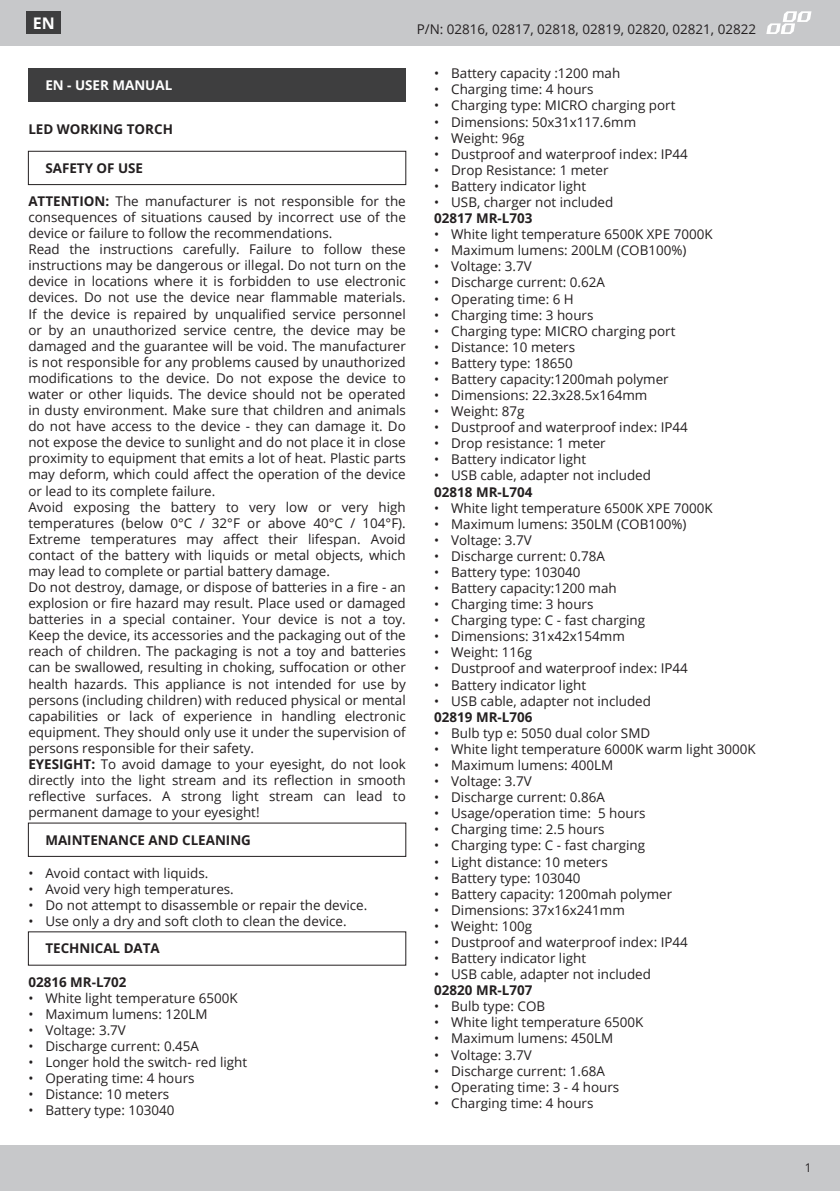
<style>
.page{position:relative;width:840px;height:1191px;background:#fff}
.page>*{position:absolute;margin:0;border:0;box-sizing:border-box;transform-origin:0 0}
.Jezyk_Ikona{font:700 16px "Open Sans";color:#fff}
.Tekst{font:13.4px/16px "Open Sans";color:#231f20;text-align:justify}
.Tekst-2{font:700 13.4px "Open Sans";color:#231f20}
.Nagłówek_ROZDZIAŁU{font:700 13.4px "Open Sans";color:#231f20}
.Nazwa_produktu{font:700 13.4px "Open Sans";color:#231f20}
.Jezyk{font:700 13.4px "Open Sans";color:#fff}
.t1{font:12px "Open Sans";color:#231f20}
.s1{font-weight:700}
</style>
<div class="page">
<div style="left:0;top:0;width:839px;height:45px;background:#c7c8ca"></div>
<div style="left:0;top:1145px;width:839px;height:46px;background:#c7c8ca"></div>
<svg style="left:766px;top:11px;width:45px;height:23px"></svg>
<div style="left:28px;top:68px;width:377px;height:33px;background:#3e3e3f"></div>
<div style="left:28px;top:151px;width:378px;height:34px;border:1px solid #231f20"></div>
<div style="left:28px;top:822px;width:378px;height:35px;border:1px solid #231f20"></div>
<div style="left:27px;top:11px;width:34px;height:23px;background:#3e3e3f"></div>
<p class="Jezyk_Ikona" style="left:33px;top:12px;width:23px">EN</p>
<p class="Tekst" style="left:416px;top:20px;width:341px">P/N: 02816, 02817, 02818, 02819, 02820, 02821, 02822</p>
<p class="Jezyk" style="left:45px;top:75px;width:128px">EN - USER MANUAL</p>
<p class="Nazwa_produktu" style="left:28px;top:120px;width:146px">LED WORKING TORCH</p>
<p class="Nagłówek_ROZDZIAŁU" style="left:45px;top:158px;width:99px">SAFETY OF USE</p>
<p class="Tekst" style="left:28px;top:193px;width:379px"><span class="s1">ATTENTION:</span> The manufacturer is not responsible for the consequences of situations caused by incorrect use of the device or failure to follow the recommendations.</p>
<p class="Tekst" style="left:28px;top:241px;width:379px">Read the instructions carefully. Failure to follow these instructions may be dangerous or illegal. Do not turn on the device in locations where it is forbidden to use electronic devices. Do not use the device near flammable materials.<br>If the device is repaired by unqualified service personnel or by an unauthorized service centre, the device may be damaged and the guarantee will be void. The manufacturer is not responsible for any problems caused by unauthorized modifications to the device. Do not expose the device to water or other liquids. The device should not be operated in dusty environment. Make sure that children and animals do not have access to the device - they can damage it. Do not expose the device to sunlight and do not place it in close proximity to equipment that emits a lot of heat. Plastic parts may deform, which could affect the operation of the device or lead to its complete failure.</p>
<p class="Tekst" style="left:28px;top:498px;width:379px">Avoid exposing the battery to very low or very high temperatures (below 0°C / 32°F or above 40°C / 104°F).<br>Extreme temperatures may affect their lifespan. Avoid contact of the battery with liquids or metal objects, which may lead to complete or partial battery damage.</p>
<p class="Tekst" style="left:28px;top:579px;width:379px">Do not destroy, damage, or dispose of batteries in a fire - an explosion or fire hazard may result. Place used or damaged batteries in a special container. Your device is not a toy.<br>Keep the device, its accessories and the packaging out of the reach of children. The packaging is not a toy and batteries can be swallowed, resulting in choking, suffocation or other health hazards. This appliance is not intended for use by persons (including children) with reduced physical or mental capabilities or lack of experience in handling electronic equipment. They should only use it under the supervision of persons responsible for their safety.</p>
<p class="Tekst" style="left:28px;top:755px;width:379px"><span class="s1">EYESIGHT:</span> To avoid damage to your eyesight, do not look directly into the light stream and its reflection in smooth reflective surfaces. A strong light stream can lead to permanent damage to your eyesight!</p>
<p class="Nagłówek_ROZDZIAŁU" style="left:45px;top:830px;width:207px">MAINTENANCE AND CLEANING</p>
<p class="Tekst" style="left:28px;top:864px;width:181px">• Avoid contact with liquids.</p>
<p class="Tekst" style="left:28px;top:880px;width:207px">• Avoid very high temperatures.</p>
<p class="Tekst" style="left:28px;top:896px;width:340px">• Do not attempt to disassemble or repair the device.</p>
<p class="Tekst" style="left:28px;top:912px;width:319px">• Use only a dry and soft cloth to clean the device.</p>
<p class="Nagłówek_ROZDZIAŁU" style="left:45px;top:939px;width:116px">TECHNICAL DATA</p>
<p class="Tekst-2" style="left:28px;top:972px;width:100px">02816 MR-L702</p>
<p class="Tekst" style="left:28px;top:989px;width:211px">• White light temperature 6500K</p>
<p class="Tekst" style="left:28px;top:1005px;width:180px">• Maximum lumens: 120LM</p>
<p class="Tekst" style="left:28px;top:1021px;width:99px">• Voltage: 3.7V</p>
<p class="Tekst" style="left:28px;top:1037px;width:172px">• Discharge current: 0.45A</p>
<p class="Tekst" style="left:28px;top:1053px;width:220px">• Longer hold the switch- red light</p>
<p class="Tekst" style="left:28px;top:1069px;width:167px">• Operating time: 4 hours</p>
<p class="Tekst" style="left:28px;top:1086px;width:142px">• Distance: 10 meters</p>
<p class="Tekst" style="left:28px;top:1102px;width:148px">• Battery type: 103040</p>
<p class="Tekst" style="left:434px;top:65px;width:187px">• Battery capacity :1200 mah</p>
<p class="Tekst" style="left:434px;top:81px;width:161px">• Charging time: 4 hours</p>
<p class="Tekst" style="left:434px;top:97px;width:242px">• Charging type: MICRO charging port</p>
<p class="Tekst" style="left:434px;top:113px;width:203px">• Dimensions: 50x31x117.6mm</p>
<p class="Tekst" style="left:434px;top:129px;width:92px">• Weight: 96g</p>
<p class="Tekst" style="left:434px;top:145px;width:255px">• Dustproof and waterproof index: IP44</p>
<p class="Tekst" style="left:434px;top:162px;width:176px">• Drop Resistance: 1 meter</p>
<p class="Tekst" style="left:434px;top:178px;width:153px">• Battery indicator light</p>
<p class="Tekst" style="left:434px;top:194px;width:181px">• USB, charger not included</p>
<p class="Tekst-2" style="left:434px;top:209px;width:100px">02817 MR-L703</p>
<p class="Tekst" style="left:434px;top:226px;width:280px">• White light temperature 6500K XPE 7000K</p>
<p class="Tekst" style="left:434px;top:242px;width:253px">• Maximum lumens: 200LM (COB100%)</p>
<p class="Tekst" style="left:434px;top:258px;width:99px">• Voltage: 3.7V</p>
<p class="Tekst" style="left:434px;top:274px;width:172px">• Discharge current: 0.62A</p>
<p class="Tekst" style="left:434px;top:290px;width:141px">• Operating time: 6 H</p>
<p class="Tekst" style="left:434px;top:306px;width:161px">• Charging time: 3 hours</p>
<p class="Tekst" style="left:434px;top:322px;width:242px">• Charging type: MICRO charging port</p>
<p class="Tekst" style="left:434px;top:338px;width:142px">• Distance: 10 meters</p>
<p class="Tekst" style="left:434px;top:355px;width:140px">• Battery type: 18650</p>
<p class="Tekst" style="left:434px;top:371px;width:236px">• Battery capacity:1200mah polymer</p>
<p class="Tekst" style="left:434px;top:387px;width:214px">• Dimensions: 22.3x28.5x164mm</p>
<p class="Tekst" style="left:434px;top:403px;width:92px">• Weight: 87g</p>
<p class="Tekst" style="left:434px;top:419px;width:255px">• Dustproof and waterproof index: IP44</p>
<p class="Tekst" style="left:434px;top:435px;width:173px">• Drop resistance: 1 meter</p>
<p class="Tekst" style="left:434px;top:451px;width:153px">• Battery indicator light</p>
<p class="Tekst" style="left:434px;top:467px;width:218px">• USB cable, adapter not included</p>
<p class="Tekst-2" style="left:434px;top:482px;width:100px">02818 MR-L704</p>
<p class="Tekst" style="left:434px;top:499px;width:280px">• White light temperature 6500K XPE 7000K</p>
<p class="Tekst" style="left:434px;top:515px;width:253px">• Maximum lumens: 350LM (COB100%)</p>
<p class="Tekst" style="left:434px;top:531px;width:99px">• Voltage: 3.7V</p>
<p class="Tekst" style="left:434px;top:547px;width:172px">• Discharge current: 0.78A</p>
<p class="Tekst" style="left:434px;top:564px;width:148px">• Battery type: 103040</p>
<p class="Tekst" style="left:434px;top:580px;width:184px">• Battery capacity:1200 mah</p>
<p class="Tekst" style="left:434px;top:596px;width:161px">• Charging time: 3 hours</p>
<p class="Tekst" style="left:434px;top:612px;width:212px">• Charging type: C - fast charging</p>
<p class="Tekst" style="left:434px;top:628px;width:192px">• Dimensions: 31x42x154mm</p>
<p class="Tekst" style="left:434px;top:644px;width:100px">• Weight: 116g</p>
<p class="Tekst" style="left:434px;top:660px;width:255px">• Dustproof and waterproof index: IP44</p>
<p class="Tekst" style="left:434px;top:676px;width:153px">• Battery indicator light</p>
<p class="Tekst" style="left:434px;top:692px;width:218px">• USB cable, adapter not included</p>
<p class="Tekst-2" style="left:434px;top:707px;width:100px">02819 MR-L706</p>
<p class="Tekst" style="left:434px;top:724px;width:217px">• Bulb typ e: 5050 dual color SMD</p>
<p class="Tekst" style="left:434px;top:740px;width:323px">• White light temperature 6000K warm light 3000K</p>
<p class="Tekst" style="left:434px;top:757px;width:180px">• Maximum lumens: 400LM</p>
<p class="Tekst" style="left:434px;top:773px;width:99px">• Voltage: 3.7V</p>
<p class="Tekst" style="left:434px;top:789px;width:172px">• Discharge current: 0.86A</p>
<p class="Tekst" style="left:434px;top:805px;width:213px">• Usage/operation time: 5 hours</p>
<p class="Tekst" style="left:434px;top:821px;width:172px">• Charging time: 2.5 hours</p>
<p class="Tekst" style="left:434px;top:837px;width:212px">• Charging type: C - fast charging</p>
<p class="Tekst" style="left:434px;top:853px;width:175px">• Light distance: 10 meters</p>
<p class="Tekst" style="left:434px;top:869px;width:148px">• Battery type: 103040</p>
<p class="Tekst" style="left:434px;top:885px;width:239px">• Battery capacity: 1200mah polymer</p>
<p class="Tekst" style="left:434px;top:901px;width:192px">• Dimensions: 37x16x241mm</p>
<p class="Tekst" style="left:434px;top:917px;width:100px">• Weight: 100g</p>
<p class="Tekst" style="left:434px;top:933px;width:255px">• Dustproof and waterproof index: IP44</p>
<p class="Tekst" style="left:434px;top:949px;width:153px">• Battery indicator light</p>
<p class="Tekst" style="left:434px;top:966px;width:218px">• USB cable, adapter not included</p>
<p class="Tekst-2" style="left:434px;top:981px;width:100px">02820 MR-L707</p>
<p class="Tekst" style="left:434px;top:998px;width:112px">• Bulb type: COB</p>
<p class="Tekst" style="left:434px;top:1014px;width:211px">• White light temperature 6500K</p>
<p class="Tekst" style="left:434px;top:1030px;width:180px">• Maximum lumens: 450LM</p>
<p class="Tekst" style="left:434px;top:1046px;width:99px">• Voltage: 3.7V</p>
<p class="Tekst" style="left:434px;top:1062px;width:172px">• Discharge current: 1.68A</p>
<p class="Tekst" style="left:434px;top:1078px;width:186px">• Operating time: 3 - 4 hours</p>
<p class="Tekst" style="left:434px;top:1094px;width:161px">• Charging time: 4 hours</p>
<p class="t1" style="left:804px;top:1159px;width:8px">1</p>
</div>
